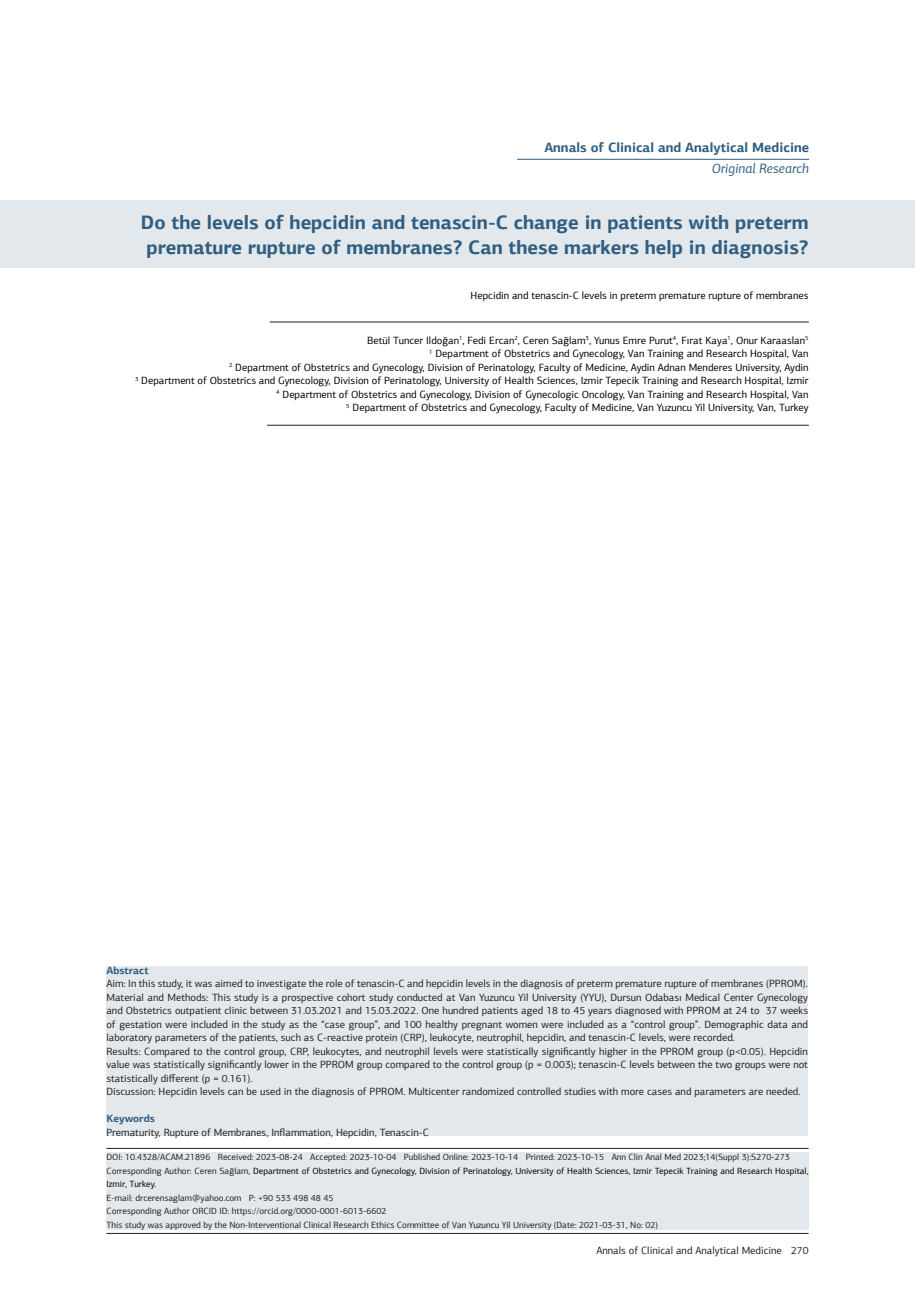
<style>
.page{position:relative;width:915px;height:1306px;background:#fff}
.page>*{position:absolute;margin:0;border:0;box-sizing:border-box;transform-origin:0 0}
.t1{font:700 19.5px/25.5px "PF Agora Sans Pro";color:#315e80}
.t2{font:700 13.5px "PF Agora Sans Pro";color:#315e80}
.t3{font:italic 13.5px "PF Agora Sans Pro";color:#315e80}
.t4{font:10.5px/13.5px "PF Agora Sans Pro";color:#231f20;text-align:justify}
.t5{font:10.5px "PF Agora Sans Pro";color:#000}
.t6{font:700 10.5px "PF Agora Sans Pro";color:#315e80}
.t7{font:9px "PF Agora Sans Pro";color:#231f20}
.t8{font:9px/13.5px "PF Agora Sans Pro";color:#000}
.s1{color:#231f20}
</style>
<div class="page">
<hr style="left:106px;top:1233px;width:702px;height:1px;background:#231f20">
<div style="left:0;top:200px;width:914px;height:68px;background:#e2e8eb"></div>
<hr style="left:106px;top:1148px;width:702px;height:1px;background:#231f20">
<hr style="left:270px;top:322px;width:538px;height:1px;background:#231f20">
<hr style="left:267px;top:425px;width:541px;height:1px;background:#231f20">
<hr style="left:517px;top:159px;width:291px;height:1px;background:#315e80">
<div style="left:106px;top:1151px;width:702px;height:78px;background:#e2e8eb"></div>
<div style="left:106px;top:965px;width:701px;height:170px;background:#e2e8eb"></div>
<p class="t2" style="left:544px;top:139px;width:266px">Annals of Clinical and Analytical Medicine</p>
<p class="t3" style="left:711px;top:160px;width:99px">Original Research</p>
<p class="t1" style="left:141px;top:209px;width:669px">Do the levels of hepcidin and tenascin-C change in patients with preterm premature rupture of membranes? Can these markers help in diagnosis?</p>
<p class="t5" style="left:470px;top:289px;width:339px">Hepcidin and tenascin-C levels in preterm premature rupture of membranes</p>
<p class="t5" style="left:367px;top:334px;width:443px">Betül Tuncer Ildoğan<sup>1</sup>, Fedi Ercan<sup>2</sup>, Ceren Sağlam<sup>3</sup>, Yunus Emre Purut<sup>4</sup>, Fırat Kaya<sup>1</sup>, Onur Karaaslan<sup>5</sup></p>
<p class="t5" style="left:429px;top:347px;width:380px"><sup>1</sup> Department of Obstetrics and Gynecology, Van Training and Research Hospital, Van</p>
<p class="t5" style="left:229px;top:361px;width:581px"><sup>2</sup> Department of Obstetrics and Gynecology, Division of Perinatology, Faculty of Medicine, Aydin Adnan Menderes University, Aydin</p>
<p class="t5" style="left:135px;top:374px;width:674px"><sup>3</sup> Department of Obstetrics and Gynecology, Division of Perinatology, University of Health Sciences, Izmir Tepecik Training and Research Hospital, Izmir</p>
<p class="t5" style="left:276px;top:388px;width:533px"><sup>4</sup> Department of Obstetrics and Gynecology, Division of Gynecologic Oncology, Van Training and Research Hospital, Van</p>
<p class="t5" style="left:346px;top:401px;width:463px"><sup>5</sup> Department of Obstetrics and Gynecology, Faculty of Medicine, Van Yuzuncu Yil University, Van, Turkey</p>
<p class="t6" style="left:106px;top:963px;width:44px">Abstract</p>
<p class="t4" style="left:106px;top:976px;width:703px">Aim: In this study, it was aimed to investigate the role of tenascin-C and hepcidin levels in the diagnosis of preterm premature rupture of membranes (PPROM).</p>
<p class="t4" style="left:106px;top:990px;width:703px">Material and Methods: This study is a prospective cohort study conducted at Van Yuzuncu Yil University (YYU), Dursun Odabası Medical Center Gynecology and Obstetrics outpatient clinic between 31.03.2021 and 15.03.2022. One hundred patients aged 18 to 45 years diagnosed with PPROM at 24 to 37 weeks of gestation were included in the study as the “case group”, and 100 healthy pregnant women were included as a “control group”. Demographic data and laboratory parameters of the patients, such as C-reactive protein (CRP), leukocyte, neutrophil, hepcidin, and tenascin-C levels, were recorded.</p>
<p class="t4" style="left:106px;top:1044px;width:703px">Results: Compared to the control group, CRP, leukocytes, and neutrophil levels were statistically significantly higher in the PPROM group (p&lt;0.05). Hepcidin value was statistically significantly lower in the PPROM group compared to the control group (p = 0.003); tenascin-C levels between the two groups were not statistically different (p = 0.161).</p>
<p class="t4" style="left:106px;top:1084px;width:695px">Discussion: Hepcidin levels can be used in the diagnosis of PPROM. Multicenter randomized controlled studies with more cases and parameters are needed.</p>
<p class="t6" style="left:106px;top:1112px;width:50px">Keywords</p>
<p class="t4" style="left:106px;top:1125px;width:324px">Prematurity, Rupture of Membranes, Inflammation, Hepcidin, Tenascin-C</p>
<p class="t7" style="left:106px;top:1151px;width:684px">DOI: 10.4328/ACAM.21896 Received: 2023-08-24 Accepted: 2023-10-04 Published Online: 2023-10-14 Printed: 2023-10-15 Ann Clin Anal Med 2023;14(Suppl 3):S270-273</p>
<p class="t8" style="left:106px;top:1164px;width:703px"><span class="s1">Corresponding Author: Ceren Sağlam,</span> Department of Obstetrics and Gynecology, Division of Perinatology, University of Health Sciences, Izmir Tepecik Training and Research Hospital,<br>Izmir, Turkey.</p>
<p class="t7" style="left:106px;top:1192px;width:228px">E-mail: drcerensaglam@yahoo.com P: +90 533 498 48 45</p>
<p class="t7" style="left:106px;top:1205px;width:281px">Corresponding Author ORCID ID: https://orcid.org/0000-0001-6013-6602</p>
<p class="t7" style="left:106px;top:1219px;width:553px">This study was approved by the Non-Interventional Clinical Research Ethics Committee of Van Yuzuncu Yil University (Date: 2021-03-31, No: 02)</p>
<p class="t4" style="left:596px;top:1243px;width:213px">Annals of Clinical and Analytical Medicine 270</p>
</div>
